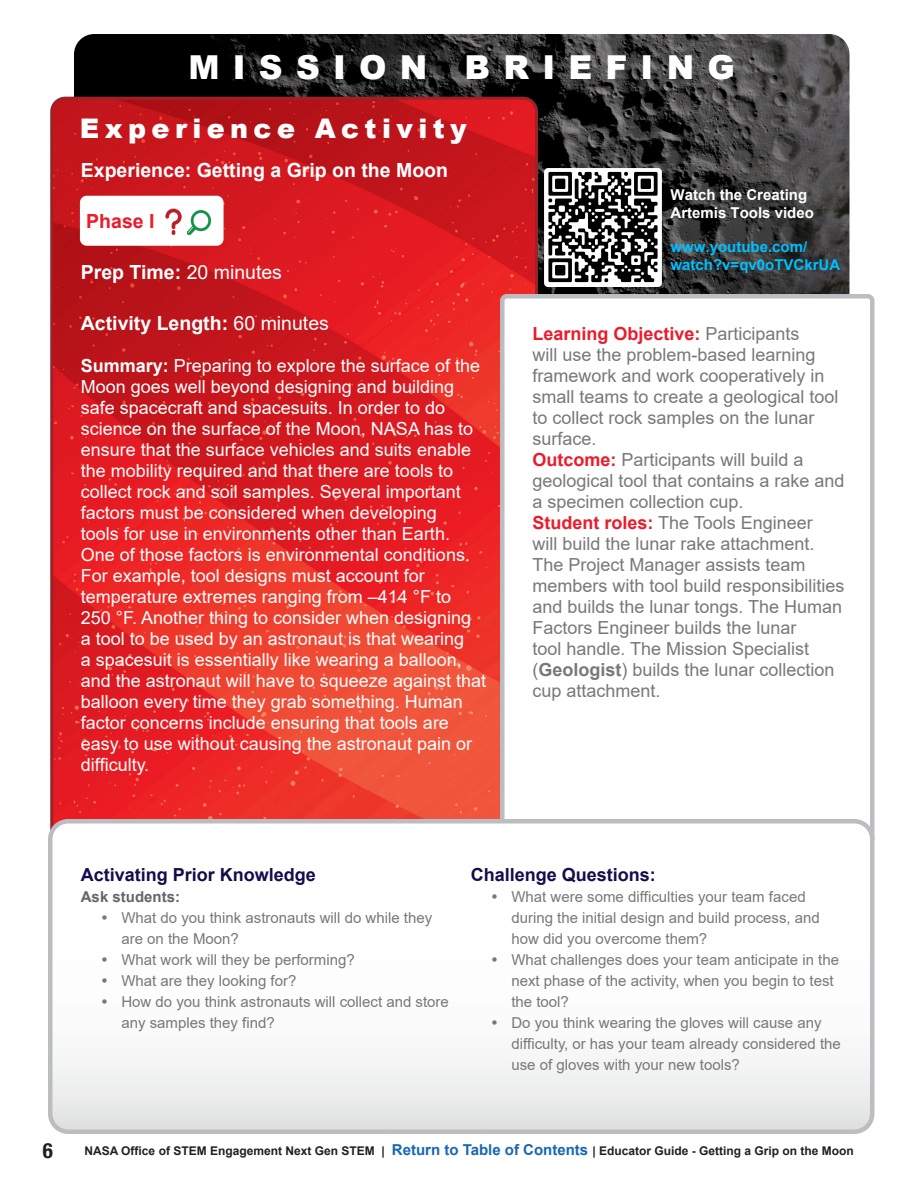
<style>
.page{position:relative;width:918px;height:1188px;background:#fff}
.page>*{position:absolute;margin:0;border:0;box-sizing:border-box;transform-origin:0 0}
.t1{font:900 33px "Arial";letter-spacing:.4em;color:#fff}
.t2{font:900 27px "Arial";letter-spacing:.2em;color:#fff}
.t3{font:700 condensed 21px "Helvetica Neue LT Std";color:#231f20}
.t4{font:700 19.5px "Arial";color:#fff}
.t5{font:700 19.5px "Arial";color:#eb1c2b}
.t6{font:18px/21px "Arial";color:#fff}
.t7{font:18px/21px "Arial";color:#787877}
.t8{font:700 18px "Arial";color:#160c4b}
.t9{font:15px/21px "Arial";color:#787877}
.t10{font:700 15px/18px "Arial";color:#00bfff}
.t11{font:700 15px/18px "Arial";color:#fff}
.t12{font:700 15px "Arial";color:#62656a}
.t13{font:700 12px "Arial";color:#231f20}
.s1{font-weight:400}
.s2{font-weight:700}
.s3{font-style:inherit}
.s4{font-weight:700;color:#eb1c2b}
.s5{font-size:15px;color:#1767b3}
</style>
<div class="page">
<img style="left:74px;top:34px;width:775px;height:260px">
<img style="left:54px;top:98px;width:482px;height:723px">
<div style="left:80px;top:196px;width:144px;height:50px;background:#fff;border-radius:7px"></div>
<svg style="left:165px;top:209px;width:17px;height:26px"></svg>
<img style="left:187px;top:210px;width:24px;height:25px">
<div style="left:502px;top:296px;width:370px;height:546px;background:#fff;border-radius:4px"></div>
<div style="left:500px;top:294px;width:374px;height:551px;border:4px solid #bcbdc0;border-radius:4px"></div>
<svg style="left:50px;top:821px;width:822px;height:308px"></svg>
<div style="left:48px;top:819px;width:826px;height:315px;border:4px solid #bcbdc0;border-radius:18px"></div>
<img style="left:544px;top:169px;width:118px;height:117px">
<svg style="left:102px;top:915px;width:5px;height:4px"></svg>
<svg style="left:102px;top:957px;width:5px;height:4px"></svg>
<svg style="left:102px;top:978px;width:5px;height:4px"></svg>
<svg style="left:102px;top:999px;width:5px;height:4px"></svg>
<svg style="left:492px;top:894px;width:5px;height:4px"></svg>
<svg style="left:492px;top:957px;width:5px;height:4px"></svg>
<svg style="left:492px;top:1020px;width:5px;height:4px"></svg>
<h1 class="t1" style="left:189px;top:43px;width:548px">MISSION BRIEFING</h1>
<h2 class="t2" style="left:80px;top:109px;width:388px">Experience Activity</h2>
<p class="t4" style="left:81px;top:156px;width:369px">Experience: Getting a Grip on the Moon</p>
<p class="t5" style="left:86px;top:207px;width:70px">Phase I</p>
<p class="t4" style="left:81px;top:258px;width:203px">Prep Time: <span class="s1">20 minutes</span></p>
<p class="t4" style="left:81px;top:309px;width:250px">Activity Length: <span class="s1">60 minutes</span></p>
<p class="t6" style="left:81px;top:355px;width:407px"><span class="s2">Summary:</span> Preparing to explore the surface of the Moon goes well beyond designing and building safe spacecraft and spacesuits. In order to do science on the surface of the Moon, NASA has to ensure that the surface vehicles and suits enable the mobility required and that there are tools to collect rock and soil samples. Several important factors must be considered when developing<br>tools for use in environments other than Earth.<br>One of those factors is environmental conditions.<br>For example, tool designs must account for temperature extremes ranging from –414 °F to<br>250 °F. Another thing to consider when designing<br>a tool to be used by an astronaut is that wearing<br>a spacesuit is essentially like wearing a balloon, and the astronaut will have to squeeze against that balloon every time they grab something. Human factor concerns include ensuring that tools are easy to use without causing the astronaut pain or difficulty.</p>
<p class="t11" style="left:671px;top:186px;width:145px"><span class="s3">Watch the</span> Creating<br>Artemis Tools <span class="s3">video</span></p>
<p class="t10" style="left:671px;top:238px;width:171px">www.youtube.com/ watch?v=qv0oTVCkrUA</p>
<p class="t7" style="left:532px;top:323px;width:314px"><span class="s4">Learning Objective:</span> Participants<br>will use the problem-based learning framework and work cooperatively in small teams to create a geological tool to collect rock samples on the lunar surface.<br><span class="s4">Outcome:</span> Participants will build a geological tool that contains a rake and a specimen collection cup.<br><span class="s4">Student roles:</span> The Tools Engineer<br>will build the lunar rake attachment.<br>The Project Manager assists team members with tool build responsibilities and builds the lunar tongs. The Human Factors Engineer builds the lunar<br>tool handle. The Mission Specialist (<span class="s2">Geologist</span>) builds the lunar collection cup attachment.</p>
<p class="t8" style="left:81px;top:862px;width:237px">Activating Prior Knowledge</p>
<p class="t12" style="left:81px;top:886px;width:101px">Ask students:</p>
<p class="t9" style="left:121px;top:907px;width:329px">What do you think astronauts will do while they are on the Moon?<br>What work will they be performing?<br>What are they looking for?<br>How do you think astronauts will collect and store any samples they find?</p>
<p class="t8" style="left:471px;top:862px;width:187px">Challenge Questions:</p>
<p class="t9" style="left:511px;top:886px;width:331px">What were some difficulties your team faced during the initial design and build process, and how did you overcome them?<br>What challenges does your team anticipate in the next phase of the activity, when you begin to test the tool?<br>Do you think wearing the gloves will cause any difficulty, or has your team already considered the use of gloves with your new tools?</p>
<p class="t3" style="left:43px;top:1138px;width:12px">6</p>
<p class="t13" style="left:84px;top:1142px;width:771px">NASA Office of STEM Engagement Next Gen STEM | <span class="s5">Return to Table of Contents</span> | Educator Guide - Getting a Grip on the Moon</p>
</div>
